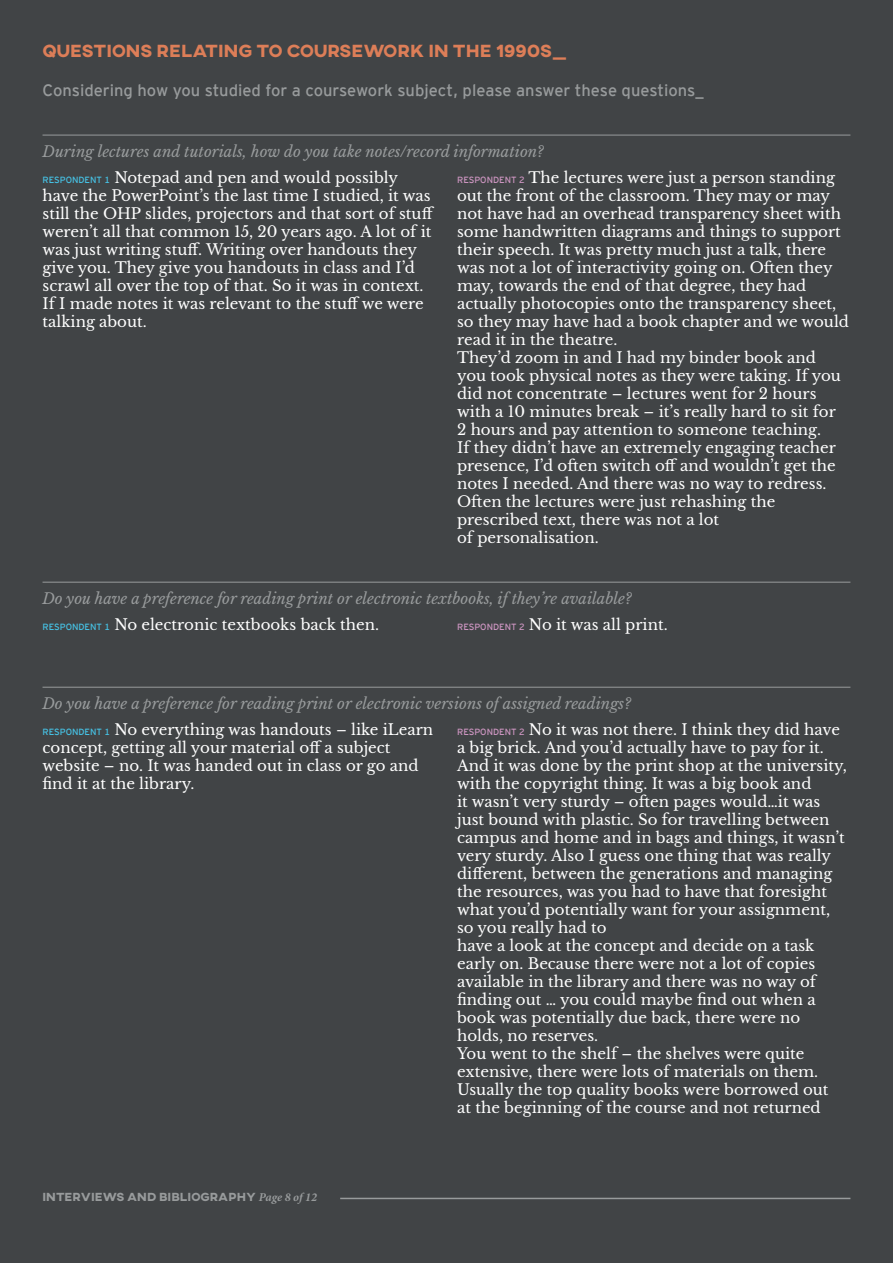
<style>
.page{position:relative;width:893px;height:1263px;background:#414446}
.page>*{position:absolute;margin:0;border:0;box-sizing:border-box;transform-origin:0 0}
.Section{font:800 18px "AXIS";color:#dd7e58}
.Level_1_question{font:16.5px "Interstate Mono";color:#989b9c}
.Copy{font:15px/18px "Libre Baskerville";color:#fff}
.Level_2_question{font:italic 15px "Libre Baskerville";color:#989b9c}
.t1{font:800 12px "AXIS";color:#989b9c}
.s1{font-family:"Interstate Mono";font-size:9px;color:#46c3e6}
.s2{font-family:"Interstate Mono";font-size:9px;color:#ce96c2}
.s3{font-family:"Minion Pro";font-weight:700;font-style:italic}
</style>
<div class="page">
<hr style="left:340px;top:1198px;width:510px;height:1px;background:#989b9c">
<hr style="left:43px;top:135px;width:807px;height:1px;background:#989b9c">
<hr style="left:43px;top:582px;width:807px;height:1px;background:#989b9c">
<hr style="left:43px;top:687px;width:807px;height:1px;background:#989b9c">
<p class="Section" style="left:43px;top:39px;width:526px">QUESTIONS RELATING TO COURSEWORK IN THE 1990S_</p>
<p class="Level_1_question" style="left:43px;top:81px;width:663px">Considering how you studied for a coursework subject, please answer these questions_</p>
<p class="Level_2_question" style="left:43px;top:142px;width:503px">During lectures and tutorials, how do you take notes/record information?</p>
<p class="Copy" style="left:43px;top:169px;width:393px"><span class="s1">RESPONDENT 1</span> Notepad and pen and would possibly have the PowerPoint’s the last time I studied, it was still the OHP slides, projectors and that sort of stuff weren’t all that common 15, 20 years ago. A lot of it was just writing stuff. Writing over handouts they give you. They give you handouts in class and I’d scrawl all over the top of that. So it was in context.<br>If I made notes it was relevant to the stuff we were talking about.</p>
<p class="Copy" style="left:457px;top:169px;width:393px"><span class="s2">RESPONDENT 2</span> The lectures were just a person standing out the front of the classroom. They may or may not have had an overhead transparency sheet with some handwritten diagrams and things to support their speech. It was pretty much just a talk, there was not a lot of interactivity going on. Often they may, towards the end of that degree, they had actually photocopies onto the transparency sheet, so they may have had a book chapter and we would read it in the theatre.<br>They’d zoom in and I had my binder book and<br>you took physical notes as they were taking. If you did not concentrate – lectures went for 2 hours with a 10 minutes break – it’s really hard to sit for<br>2 hours and pay attention to someone teaching.<br>If they didn’t have an extremely engaging teacher presence, I’d often switch off and wouldn’t get the notes I needed. And there was no way to redress.</p>
<p class="Copy" style="left:457px;top:493px;width:320px">Often the lectures were just rehashing the prescribed text, there was not a lot<br>of personalisation.</p>
<p class="Level_2_question" style="left:43px;top:589px;width:591px">Do you have a preference for reading print or electronic textbooks, if they’re available?</p>
<p class="Copy" style="left:43px;top:616px;width:338px"><span class="s1">RESPONDENT 1</span> No electronic textbooks back then.</p>
<p class="Copy" style="left:457px;top:616px;width:212px"><span class="s2">RESPONDENT 2</span> No it was all print.</p>
<p class="Level_2_question" style="left:43px;top:694px;width:590px">Do you have a preference for reading print or electronic versions of assigned readings?</p>
<p class="Copy" style="left:43px;top:721px;width:392px"><span class="s1">RESPONDENT 1</span> No everything was handouts – like iLearn concept, getting all your material off a subject website – no. It was handed out in class or go and find it at the library.</p>
<p class="Copy" style="left:457px;top:721px;width:391px"><span class="s2">RESPONDENT 2</span> No it was not there. I think they did have a big brick. And you’d actually have to pay for it.<br>And it was done by the print shop at the university, with the copyright thing. It was a big book and<br>it wasn’t very sturdy – often pages would…it was just bound with plastic. So for travelling between campus and home and in bags and things, it wasn’t very sturdy. Also I guess one thing that was really different, between the generations and managing the resources, was you had to have that foresight what you’d potentially want for your assignment, so you really had to<br>have a look at the concept and decide on a task early on. Because there were not a lot of copies available in the library and there was no way of finding out … you could maybe find out when a book was potentially due back, there were no holds, no reserves.<br>You went to the shelf – the shelves were quite extensive, there were lots of materials on them.<br>Usually the top quality books were borrowed out<br>at the beginning of the course and not returned</p>
<p class="t1" style="left:43px;top:1189px;width:276px">INTERVIEWS AND BIBLIOGRAPHY <span class="s3">Page 8 of 12</span></p>
</div>
